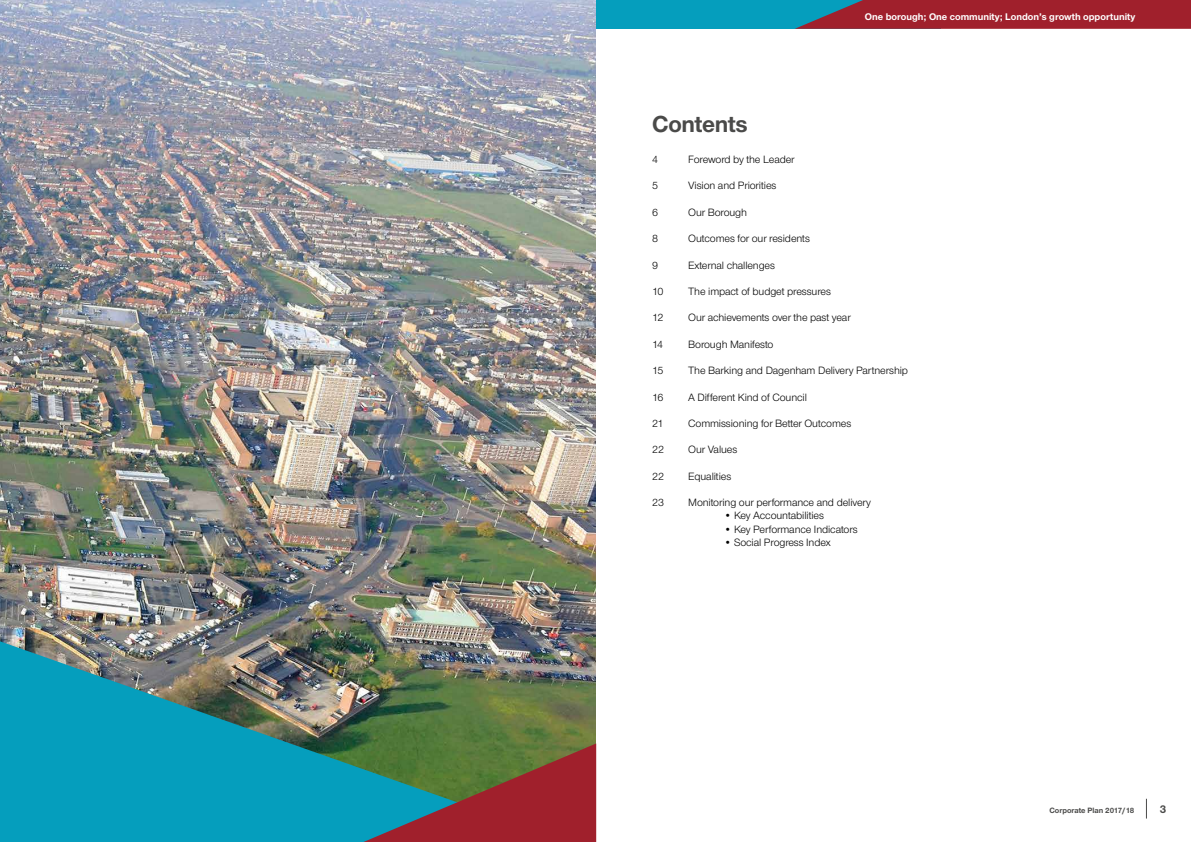
<style>
.page{position:relative;width:1191px;height:842px;background:#fff}
.page>*{position:absolute;margin:0;border:0;box-sizing:border-box;transform-origin:0 0}
.t1{font:700 24px "Nimbus Sans Novus T";letter-spacing:-.01em;color:#4a4a49}
.t2{font:700 11.7px "Nimbus Sans Novus T";color:#4a4a49}
.t3{font:11px "Nimbus Sans Novus T";letter-spacing:-.01em;color:#000}
.t4{font:700 10px "Nimbus Sans Novus T";color:#fff}
.t5{font:700 8px "Nimbus Sans Novus T";color:#4a4a49}
</style>
<div class="page">
<div style="left:595px;top:0;width:346px;height:29px;background:#059ebd"></div>
<img style="left:0;top:0;width:595px;height:743px">
<svg style="left:1146px;top:799px;width:1px;height:19px"></svg>
<img style="left:0;top:641px;width:570px;height:201px">
<svg style="left:363px;top:743px;width:233px;height:99px;background:#6e5245"></svg>
<svg style="left:795px;top:0;width:396px;height:29px;background:#922c39"></svg>
<p class="t4" style="left:865px;top:11px;width:272px">One borough; One community; London’s growth opportunity</p>
<h1 class="t1" style="left:652px;top:110px;width:97px">Contents</h1>
<p class="t3" style="left:652px;top:153px;width:8px">4</p>
<p class="t3" style="left:688px;top:153px;width:108px">Foreword by the Leader</p>
<p class="t3" style="left:652px;top:179px;width:8px">5</p>
<p class="t3" style="left:688px;top:179px;width:90px">Vision and Priorities</p>
<p class="t3" style="left:652px;top:206px;width:8px">6</p>
<p class="t3" style="left:688px;top:206px;width:60px">Our Borough</p>
<p class="t3" style="left:652px;top:232px;width:8px">8</p>
<p class="t3" style="left:688px;top:232px;width:123px">Outcomes for our residents</p>
<p class="t3" style="left:652px;top:259px;width:8px">9</p>
<p class="t3" style="left:688px;top:259px;width:88px">External challenges</p>
<p class="t3" style="left:652px;top:285px;width:13px">10</p>
<p class="t3" style="left:688px;top:285px;width:144px">The impact of budget pressures</p>
<p class="t3" style="left:652px;top:311px;width:13px">12</p>
<p class="t3" style="left:688px;top:311px;width:164px">Our achievements over the past year</p>
<p class="t3" style="left:652px;top:338px;width:13px">14</p>
<p class="t3" style="left:688px;top:338px;width:87px">Borough Manifesto</p>
<p class="t3" style="left:652px;top:364px;width:13px">15</p>
<p class="t3" style="left:688px;top:364px;width:221px">The Barking and Dagenham Delivery Partnership</p>
<p class="t3" style="left:652px;top:391px;width:13px">16</p>
<p class="t3" style="left:688px;top:391px;width:120px">A Different Kind of Council</p>
<p class="t3" style="left:652px;top:417px;width:13px">21</p>
<p class="t3" style="left:688px;top:417px;width:164px">Commissioning for Better Outcomes</p>
<p class="t3" style="left:652px;top:443px;width:13px">22</p>
<p class="t3" style="left:688px;top:443px;width:51px">Our Values</p>
<p class="t3" style="left:652px;top:470px;width:13px">22</p>
<p class="t3" style="left:688px;top:470px;width:45px">Equalities</p>
<p class="t3" style="left:652px;top:496px;width:13px">23</p>
<p class="t3" style="left:688px;top:496px;width:184px">Monitoring our performance and delivery</p>
<p class="t3" style="left:724px;top:509px;width:101px">• Key Accountabilities</p>
<p class="t3" style="left:724px;top:523px;width:135px">• Key Performance Indicators</p>
<p class="t3" style="left:724px;top:536px;width:108px">• Social Progress Index</p>
<p class="t5" style="left:1049px;top:805px;width:86px">Corporate Plan 2017/18</p>
<p class="t2" style="left:1159px;top:802px;width:8px">3</p>
</div>
